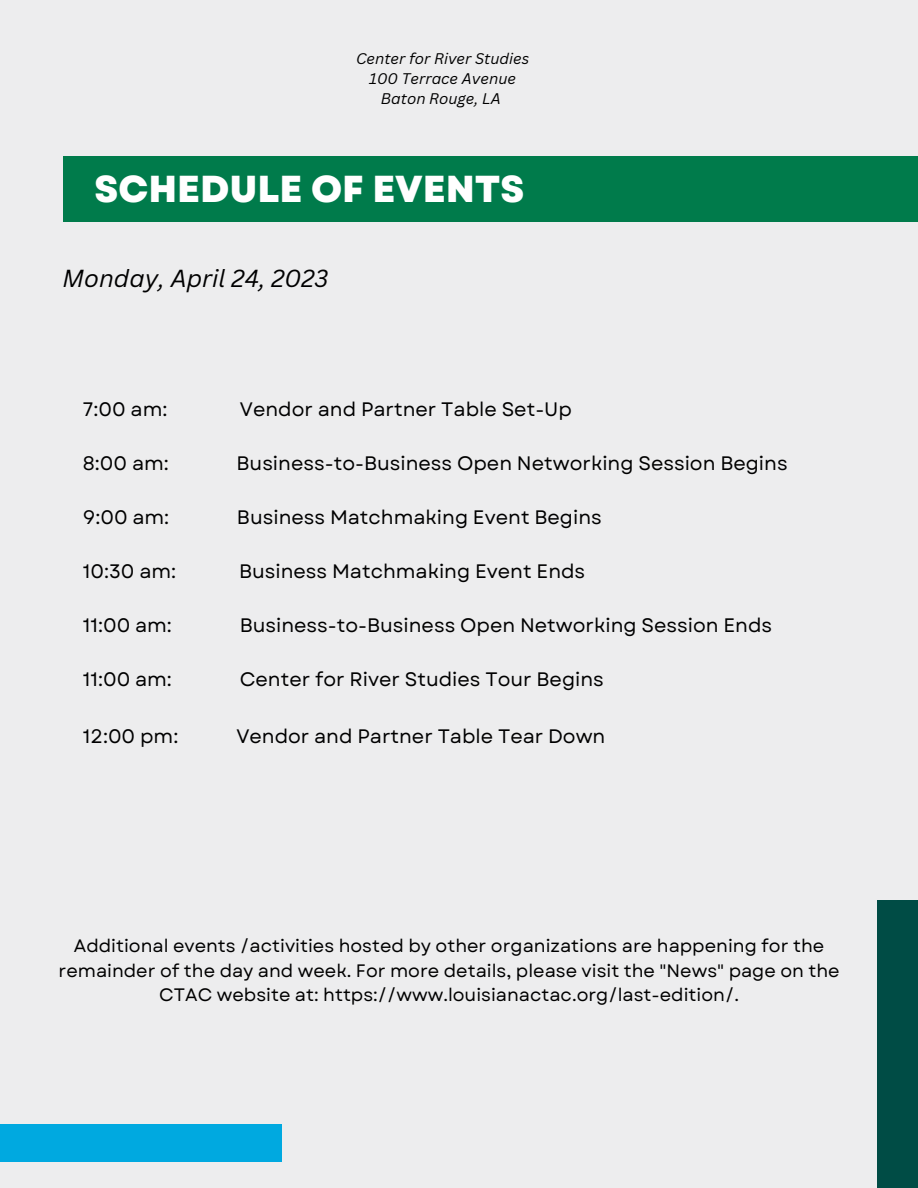
<style>
.page{position:relative;width:918px;height:1188px;background:#ededee}
.page>*{position:absolute;margin:0;border:0;box-sizing:border-box;transform-origin:0 0}
.t1{font:800 37.5px "Garet";color:#fff}
.t2{font:italic 24px "Canva Sans";color:#000}
.t3{font:19.5px "Garet";color:#000}
.t4{font:18px/24.8px "Garet";color:#000;text-align:center}
.t5{font:italic 15px/20.2px "Canva Sans";color:#000;text-align:center}
</style>
<div class="page">
<div style="left:63px;top:157px;width:855px;height:65px;background:#007b4b"></div>
<div style="left:0;top:1124px;width:281px;height:38px;background:#00a9e0"></div>
<div style="left:878px;top:900px;width:40px;height:288px;background:#004c45"></div>
<p class="t5" style="left:356px;top:48px;width:175px">Center for River Studies<br>100 Terrace Avenue<br>Baton Rouge, LA</p>
<h1 class="t1" style="left:94px;top:162px;width:432px">SCHEDULE OF EVENTS</h1>
<p class="t2" style="left:63px;top:262px;width:267px">Monday, April 24, 2023</p>
<p class="t3" style="left:83px;top:395px;width:86px">7:00 am:</p>
<p class="t3" style="left:240px;top:395px;width:334px">Vendor and Partner Table Set-Up</p>
<p class="t3" style="left:83px;top:449px;width:87px">8:00 am:</p>
<p class="t3" style="left:237px;top:449px;width:553px">Business-to-Business Open Networking Session Begins</p>
<p class="t3" style="left:83px;top:503px;width:88px">9:00 am:</p>
<p class="t3" style="left:237px;top:503px;width:366px">Business Matchmaking Event Begins</p>
<p class="t3" style="left:83px;top:557px;width:95px">10:30 am:</p>
<p class="t3" style="left:239px;top:557px;width:348px">Business Matchmaking Event Ends</p>
<p class="t3" style="left:83px;top:611px;width:91px">11:00 am:</p>
<p class="t3" style="left:240px;top:611px;width:534px">Business-to-Business Open Networking Session Ends</p>
<p class="t3" style="left:83px;top:665px;width:91px">11:00 am:</p>
<p class="t3" style="left:240px;top:665px;width:366px">Center for River Studies Tour Begins</p>
<p class="t3" style="left:83px;top:723px;width:97px">12:00 pm:</p>
<p class="t3" style="left:236px;top:723px;width:371px">Vendor and Partner Table Tear Down</p>
<p class="t4" style="left:59px;top:933px;width:783px">Additional events /activities hosted by other organizations are happening for the remainder of the day and week. For more details, please visit the "News" page on the<br>CTAC website at: https://www.louisianactac.org/last-edition/.</p>
</div>
